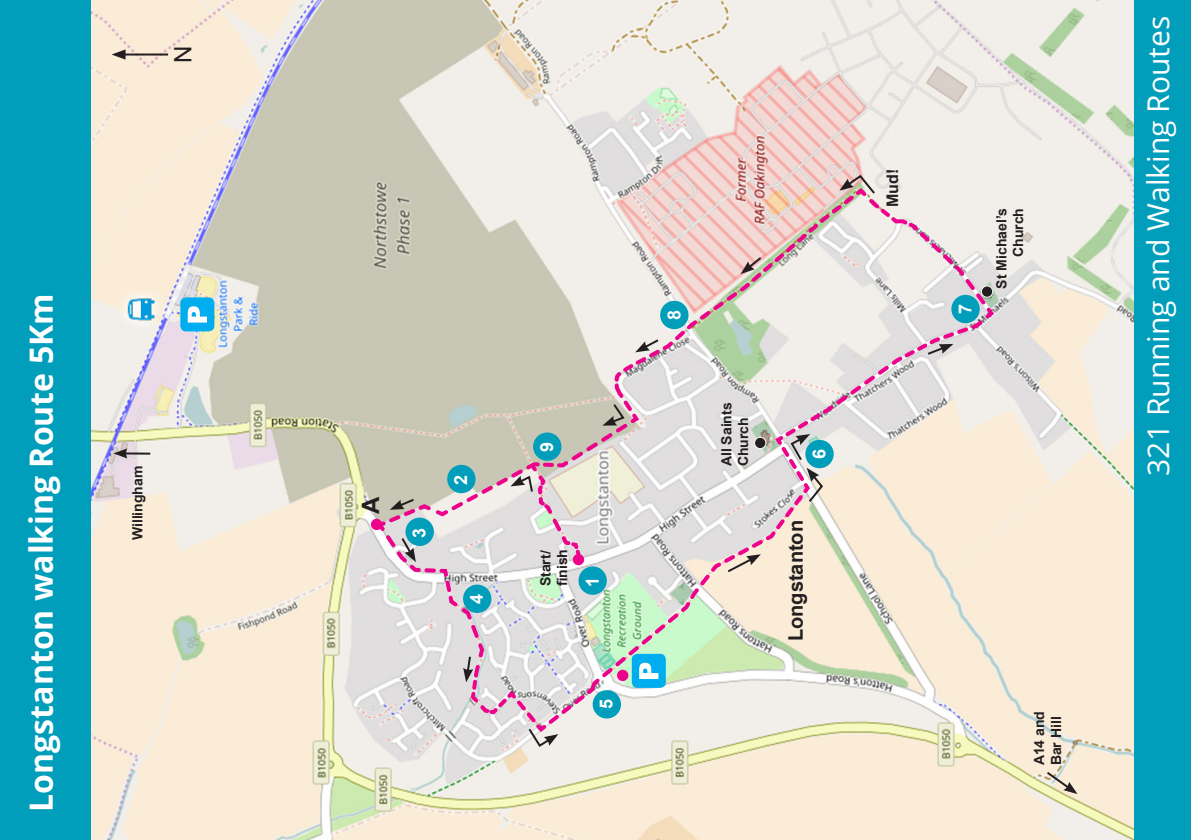
<style>
.page{position:relative;width:1191px;height:840px;background:#fff}
.page>*{position:absolute;margin:0;border:0;box-sizing:border-box;transform-origin:0 0}
.t1{font:700 32px "Open Sans";color:#fff}
.t2{font:30px "Open Sans";color:#fff}
.t3{font:24px "Arial";color:#231f20}
.t4{font:700 24px "Arial";color:#231f20}
.t5{font:700 20px "Arial";color:#231f20}
.t6{font:700 18px "Arial";color:#fff}
.t7{font:700 16px "Arial";color:#231f20}
.t8{font:700 14px/16.8px "Arial";color:#231f20}
</style>
<div class="page">
<img style="left:91px;top:0;width:1043px;height:839px">
<div style="left:0;top:0;width:91px;height:839px;background:#009ebb"></div>
<hr style="left:122px;top:53px;width:46px;height:2px;background:#231f20">
<svg style="left:111px;top:49px;width:15px;height:11px"></svg>
<div style="left:1134px;top:0;width:57px;height:839px;background:#009ebb"></div>
<svg style="left:116px;top:285px;width:51px;height:47px;background:#f1e8e2"></svg>
<img style="left:127px;top:295px;width:28px;height:28px">
<svg style="left:1044px;top:769px;width:33px;height:24px"></svg>
<hr style="left:124px;top:452px;width:26px;height:2px;background:#231f20">
<svg style="left:113px;top:448px;width:14px;height:10px"></svg>
<svg style="left:494px;top:734px;width:97px;height:14px"></svg>
<svg style="left:374px;top:185px;width:622px;height:549px;background:#d6d8cd"></svg>
<svg style="left:541px;top:173px;width:448px;height:415px;background:#e6dcd6"></svg>
<div style="left:617px;top:669px;width:11px;height:11px;background:#ed028c;border-radius:50%"></div>
<div style="left:371px;top:518px;width:11px;height:12px;background:#ed028c;border-radius:50%"></div>
<div style="left:180px;top:297px;width:34px;height:34px;background:#00aeef;border-radius:6px"></div>
<svg style="left:188px;top:306px;width:19px;height:16px"></svg>
<div style="left:805px;top:439px;width:28px;height:29px;background:#009ebb;border-radius:50%"></div>
<div style="left:951px;top:295px;width:28px;height:28px;background:#009ebb;border-radius:50%"></div>
<div style="left:660px;top:300px;width:28px;height:29px;background:#009ebb;border-radius:50%"></div>
<div style="left:533px;top:432px;width:28px;height:28px;background:#009ebb;border-radius:50%"></div>
<p class="t3" style="left:167px;top:63px;width:19px;rotate:-90deg">N</p>
<p class="t1" style="left:19px;top:811px;width:519px;rotate:-90deg">Longstanton walking Route 5Km</p>
<p class="t8" style="left:130px;top:540px;width:76px;rotate:-90deg">Willingham</p>
<p class="t4" style="left:355px;top:514px;width:19px;rotate:-90deg">A</p>
<p class="t6" style="left:407px;top:537px;width:12px;rotate:-90deg">3</p>
<p class="t6" style="left:449px;top:485px;width:12px;rotate:-90deg">2</p>
<p class="t6" style="left:464px;top:603px;width:12px;rotate:-90deg">4</p>
<p class="t6" style="left:535px;top:451px;width:12px;rotate:-90deg">9</p>
<p class="t8" style="left:537px;top:586px;width:39px;rotate:-90deg">Start/ finish</p>
<p class="t6" style="left:580px;top:586px;width:12px;rotate:-90deg">1</p>
<p class="t6" style="left:594px;top:709px;width:12px;rotate:-90deg">5</p>
<p class="t6" style="left:662px;top:320px;width:12px;rotate:-90deg">8</p>
<p class="t8" style="left:718px;top:466px;width:65px;rotate:-90deg">All Saints<br>Church</p>
<p class="t6" style="left:807px;top:458px;width:12px;rotate:-90deg">6</p>
<p class="t5" style="left:782px;top:641px;width:123px;rotate:-90deg">Longstanton</p>
<p class="t7" style="left:881px;top:207px;width:40px;rotate:-90deg">Mud!</p>
<p class="t6" style="left:953px;top:314px;width:12px;rotate:-90deg">7</p>
<p class="t8" style="left:993px;top:288px;width:82px;text-align:right;rotate:-90deg">St Michael’s<br>Church</p>
<p class="t8" style="left:1031px;top:765px;width:56px;rotate:-90deg">A14 and<br>Bar Hill</p>
<p class="t2" style="left:1137px;top:475px;width:461px;rotate:-90deg">321 Running and Walking Routes</p>
</div>
